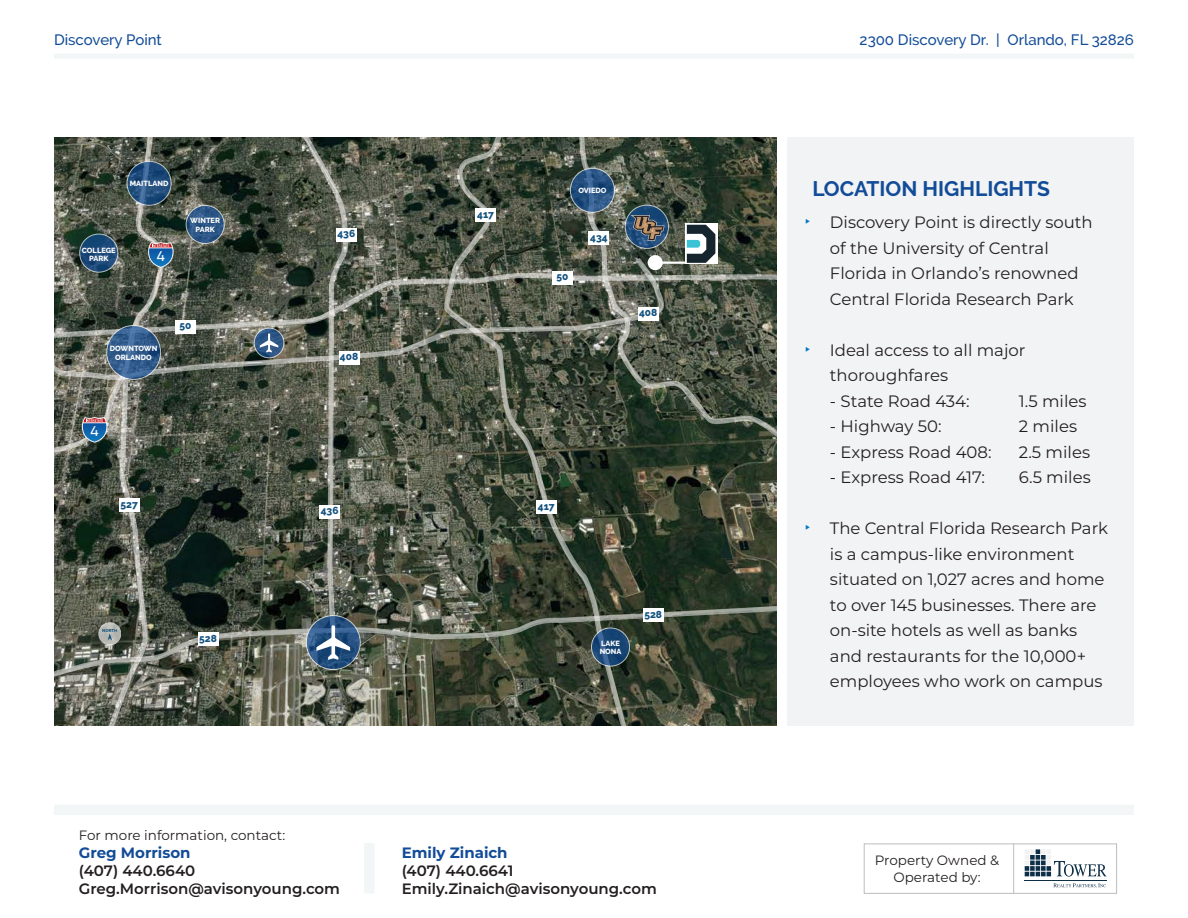
<style>
.page{position:relative;width:1188px;height:918px;background:#fff}
.page>*{position:absolute;margin:0;border:0;box-sizing:border-box;transform-origin:0 0}
.t1{font:700 21px "Raleway";color:#124c98}
.t2{font:16.5px/25.5px "Montserrat";color:#231f20}
.t3{font:600 15px/18px "Montserrat";color:#231f20}
.t4{font:500 15px "Raleway";color:#124c98}
.t5{font:700 15px "Montserrat";color:#124c98}
.t6{font:500 13.95px "Gilroy";color:#fff}
.t7{font:13.5px/16.2px "Montserrat";color:#231f20;text-align:center}
.t8{font:800 10.2px "Raleway";color:#13527f}
.t9{font:800 7.5px/8.2px "Raleway";color:#fff;text-align:center}
.t10{font:800 4.2px "Raleway";color:#13527f}
.s1{font-family:"Athelas";font-weight:700;font-size:21px;color:#0077c0}
</style>
<div class="page">
<div style="left:54px;top:54px;width:1080px;height:5px;background:#f3f6f7"></div>
<div style="left:864px;top:844px;width:253px;height:50px;background:#fff;border:1px solid #bcbdc0"></div>
<hr style="left:1013px;top:844px;width:1px;height:50px;background:#bcbdc0">
<svg style="left:1025px;top:849px;width:82px;height:28px"></svg>
<hr style="left:1024px;top:880px;width:83px;height:1px;background:#0d2e47">
<svg style="left:1053px;top:883px;width:53px;height:5px"></svg>
<div style="left:54px;top:805px;width:1080px;height:10px;background:#f3f6f7"></div>
<div style="left:364px;top:843px;width:11px;height:51px;background:#f3f6f7"></div>
<div style="left:787px;top:138px;width:347px;height:588px;background:#f2f3f4"></div>
<img style="left:174px;top:138px;width:603px;height:588px">
<svg style="left:174px;top:596px;width:603px;height:115px;background:#4c5344"></svg>
<svg style="left:444px;top:138px;width:183px;height:588px;background:#454d3d"></svg>
<svg style="left:579px;top:138px;width:198px;height:304px;background:#464f40"></svg>
<svg style="left:174px;top:258px;width:490px;height:122px;background:#5a5f52"></svg>
<div style="left:589px;top:232px;width:20px;height:13px;background:#fff"></div>
<div style="left:175px;top:320px;width:21px;height:14px;background:#fff"></div>
<div style="left:638px;top:307px;width:20px;height:14px;background:#fff"></div>
<div style="left:552px;top:271px;width:21px;height:14px;background:#fff"></div>
<div style="left:339px;top:351px;width:20px;height:13px;background:#fff"></div>
<div style="left:336px;top:228px;width:20px;height:14px;background:#fff"></div>
<svg style="left:186px;top:205px;width:38px;height:39px"></svg>
<div style="left:186px;top:205px;width:38px;height:39px;border:1px solid #fff;border-radius:50%"></div>
<svg style="left:570px;top:168px;width:44px;height:44px"></svg>
<div style="left:570px;top:168px;width:45px;height:45px;border:1px solid #fff;border-radius:50%"></div>
<svg style="left:254px;top:328px;width:30px;height:30px"></svg>
<div style="left:254px;top:328px;width:30px;height:30px;border:1px solid #fff;border-radius:50%"></div>
<svg style="left:260px;top:333px;width:18px;height:19px"></svg>
<svg style="left:306px;top:616px;width:54px;height:54px"></svg>
<svg style="left:299px;top:138px;width:51px;height:522px;background:#5d645b"></svg>
<svg style="left:685px;top:223px;width:32px;height:41px"></svg>
<hr style="left:655px;top:262px;width:31px;height:2px;background:#fff">
<div style="left:648px;top:255px;width:15px;height:15px;background:#fff;border-radius:50%"></div>
<svg style="left:687px;top:225px;width:28px;height:38px"></svg>
<div style="left:536px;top:501px;width:20px;height:13px;background:#fff"></div>
<div style="left:475px;top:209px;width:21px;height:13px;background:#fff"></div>
<div style="left:643px;top:608px;width:20px;height:14px;background:#fff"></div>
<div style="left:198px;top:632px;width:20px;height:13px;background:#fff"></div>
<svg style="left:625px;top:205px;width:44px;height:43px"></svg>
<div style="left:625px;top:205px;width:44px;height:44px;border:1px solid #fff;border-radius:50%"></div>
<svg style="left:631px;top:215px;width:34px;height:26px"></svg>
<svg style="left:591px;top:628px;width:39px;height:38px"></svg>
<div style="left:591px;top:628px;width:39px;height:38px;border:1px solid #fff;border-radius:50%"></div>
<svg style="left:54px;top:138px;width:120px;height:588px;background:#565e57"></svg>
<p class="t4" style="left:54px;top:31px;width:109px">Discovery Point</p>
<p class="t4" style="left:860px;top:31px;width:276px">2300 Discovery Dr. | Orlando, FL 32826</p>
<p class="t9" style="left:130px;top:179px;width:40px">MAITLAND</p>
<p class="t9" style="left:82px;top:246px;width:35px">COLLEGE<br>PARK</p>
<p class="t6" style="left:157px;top:248px;width:10px">4</p>
<p class="t9" style="left:190px;top:217px;width:31px">WINTER<br>PARK</p>
<p class="t9" style="left:110px;top:345px;width:49px">DOWNTOWN<br>ORLANDO</p>
<p class="t8" style="left:180px;top:320px;width:13px">50</p>
<p class="t6" style="left:91px;top:423px;width:10px">4</p>
<p class="t8" style="left:120px;top:499px;width:19px">527</p>
<p class="t10" style="left:102px;top:628px;width:17px">NORTH</p>
<p class="t8" style="left:199px;top:632px;width:19px">528</p>
<p class="t8" style="left:337px;top:228px;width:19px">436</p>
<p class="t8" style="left:340px;top:350px;width:20px">408</p>
<p class="t8" style="left:321px;top:505px;width:19px">436</p>
<p class="t8" style="left:477px;top:208px;width:18px">417</p>
<p class="t9" style="left:578px;top:186px;width:30px">OVIEDO</p>
<p class="t8" style="left:556px;top:271px;width:13px">50</p>
<p class="t8" style="left:590px;top:231px;width:19px">434</p>
<p class="t8" style="left:639px;top:307px;width:20px">408</p>
<p class="t8" style="left:538px;top:500px;width:18px">417</p>
<p class="t9" style="left:600px;top:639px;width:23px;text-align:left">LAKE<br>NONA</p>
<p class="t8" style="left:644px;top:609px;width:19px">528</p>
<p class="t7" style="left:79px;top:826px;width:208px">For more information, contact:</p>
<p class="t5" style="left:79px;top:841px;width:113px">Greg Morrison</p>
<p class="t3" style="left:79px;top:861px;width:263px">(407) 440.6640<br>Greg.Morrison@avisonyoung.com</p>
<p class="t5" style="left:402px;top:841px;width:107px">Emily Zinaich</p>
<p class="t3" style="left:402px;top:861px;width:257px">(407) 440.6641<br>Emily.Zinaich@avisonyoung.com</p>
<p class="t1" style="left:813px;top:177px;width:239px">LOCATION HIGHLIGHTS</p>
<p class="t2" style="left:830px;top:209px;width:264px;text-indent:-27px"><span class="s1">△</span> Discovery Point is directly south of the University of Central<br>Florida in Orlando’s renowned<br>Central Florida Research Park</p>
<p class="t2" style="left:830px;top:337px;width:197px;text-indent:-27px"><span class="s1">△</span> Ideal access to all major thoroughfares</p>
<p class="t2" style="left:830px;top:388px;width:141px">- State Road 434:</p>
<p class="t2" style="left:1019px;top:388px;width:69px">1.5 miles</p>
<p class="t2" style="left:830px;top:413px;width:113px">- Highway 50:</p>
<p class="t2" style="left:1019px;top:413px;width:60px">2 miles</p>
<p class="t2" style="left:830px;top:439px;width:163px">- Express Road 408:</p>
<p class="t2" style="left:1019px;top:439px;width:73px">2.5 miles</p>
<p class="t2" style="left:830px;top:464px;width:157px">- Express Road 417:</p>
<p class="t2" style="left:1019px;top:464px;width:73px">6.5 miles</p>
<p class="t2" style="left:830px;top:515px;width:280px;text-indent:-27px"><span class="s1">△</span> The Central Florida Research Park is a campus-like environment situated on 1,027 acres and home to over 145 businesses. There are on-site hotels as well as banks and restaurants for the 10,000+ employees who work on campus</p>
<p class="t7" style="left:875px;top:852px;width:126px">Property Owned &amp;<br>Operated by:</p>
</div>
